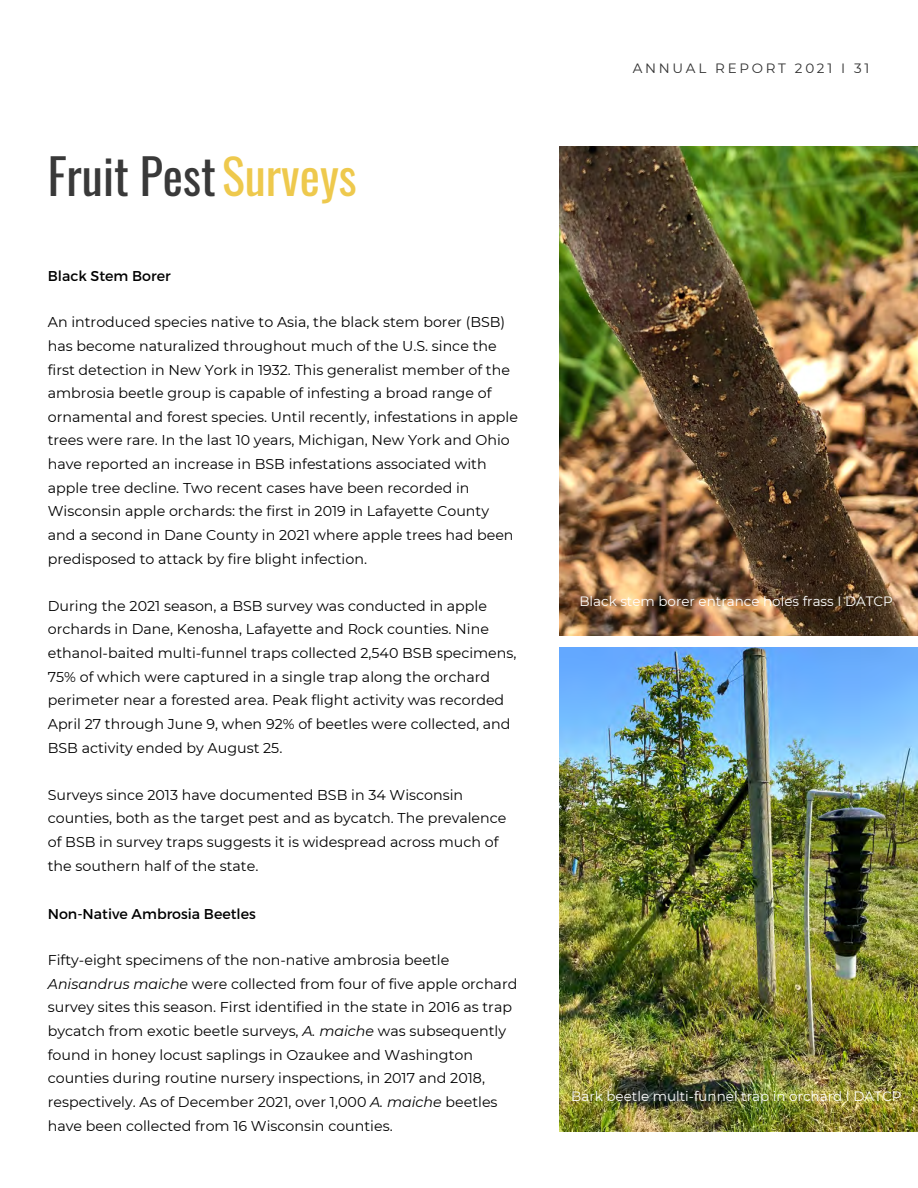
<style>
.page{position:relative;width:918px;height:1188px;background:#fff}
.page>*{position:absolute;margin:0;border:0;box-sizing:border-box;transform-origin:0 0}
.t1{font:48px "Oswald";color:#393939}
.t2{font:14.25px/23.7px "Montserrat";color:#000}
.t3{font:13.5px "Montserrat";color:#fff}
.t4{font:13.5px "Montserrat";letter-spacing:.2em;color:#303030}
.s1{color:#eec94d}
.s2{font-style:italic}
</style>
<div class="page">
<img style="left:560px;top:146px;width:358px;height:490px">
<img style="left:560px;top:648px;width:358px;height:484px">
<h1 class="t1" style="left:48px;top:139px;width:310px">Fruit Pest <span class="s1">Surveys</span></h1>
<p class="t2" style="left:48px;top:264px;width:124px">Black Stem Borer</p>
<p class="t2" style="left:48px;top:310px;width:472px">An introduced species native to Asia, the black stem borer (BSB) has become naturalized throughout much of the U.S. since the first detection in New York in 1932. This generalist member of the ambrosia beetle group is capable of infesting a broad range of ornamental and forest species. Until recently, infestations in apple trees were rare. In the last 10 years, Michigan, New York and Ohio have reported an increase in BSB infestations associated with apple tree decline. Two recent cases have been recorded in Wisconsin apple orchards: the first in 2019 in Lafayette County and a second in Dane County in 2021 where apple trees had been predisposed to attack by fire blight infection.</p>
<p class="t2" style="left:48px;top:594px;width:470px">During the 2021 season, a BSB survey was conducted in apple orchards in Dane, Kenosha, Lafayette and Rock counties. Nine ethanol-baited multi-funnel traps collected 2,540 BSB specimens, 75% of which were captured in a single trap along the orchard perimeter near a forested area. Peak flight activity was recorded April 27 through June 9, when 92% of beetles were collected, and BSB activity ended by August 25.</p>
<p class="t2" style="left:48px;top:783px;width:460px">Surveys since 2013 have documented BSB in 34 Wisconsin counties, both as the target pest and as bycatch. The prevalence of BSB in survey traps suggests it is widespread across much of the southern half of the state.</p>
<p class="t2" style="left:48px;top:901px;width:210px">Non-Native Ambrosia Beetles</p>
<p class="t2" style="left:48px;top:948px;width:471px">Fifty-eight specimens of the non-native ambrosia beetle <span class="s2">Anisandrus maiche</span> were collected from four of five apple orchard survey sites this season. First identified in the state in 2016 as trap bycatch from exotic beetle surveys, <span class="s2">A. maiche</span> was subsequently found in honey locust saplings in Ozaukee and Washington counties during routine nursery inspections, in 2017 and 2018, respectively. As of December 2021, over 1,000 <span class="s2">A. maiche</span> beetles have been collected from 16 Wisconsin counties.</p>
<p class="t4" style="left:633px;top:59px;width:238px">ANNUAL REPORT 2021 I 31</p>
<p class="t3" style="left:579px;top:593px;width:315px">Black stem borer entrance holes frass I DATCP</p>
<p class="t3" style="left:571px;top:1088px;width:332px">Bark beetle multi-funnel trap in orchard I DATCP</p>
</div>
